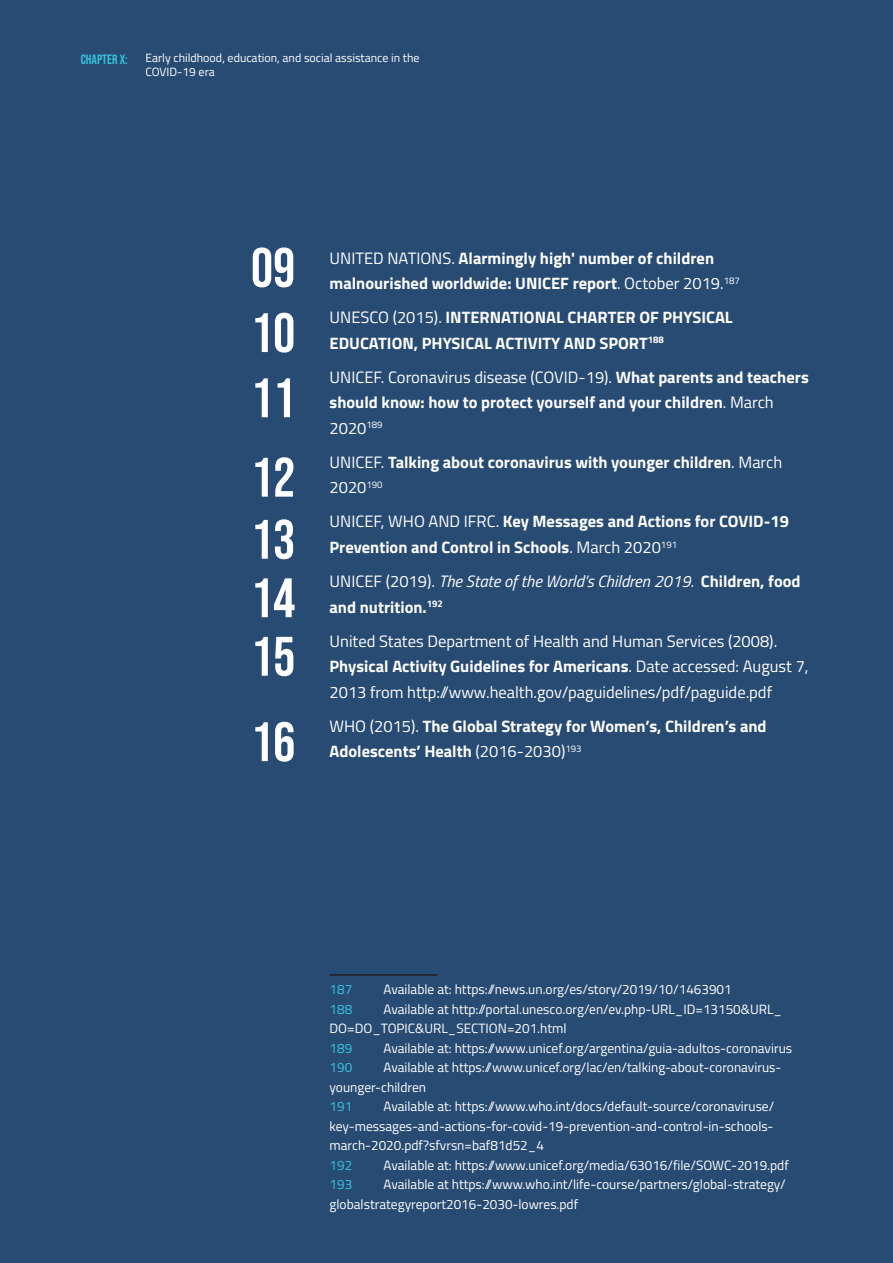
<style>
.page{position:relative;width:893px;height:1263px;background:#284b74}
.page>*{position:absolute;margin:0;border:0;box-sizing:border-box;transform-origin:0 0}
._37_Contents_black_B{font:55.5px "Bebas Neue";color:#fff}
.Lecturas_recomendada{font:700 16.5px/25.5px "Titillium Web";color:#fff}
.Lecturas_recomendada-2{font:16.5px/25.5px "Titillium Web";color:#fff}
.Lecturas_recomendada-3{font:italic 16.5px/25.5px "Titillium Web";color:#fff}
.Footnote_sytle{font:13.5px/19.5px "Titillium Web";color:#fff}
.Footnote_sytle-2{font:13.5px "Titillium Web";color:#37c2dc}
.Header_1{font:13.5px "Bebas Neue";color:#37c2dc}
.Header_2{font:12px/13.5px "Titillium Web";color:#fff}
.s1{font-weight:400}
.s2{font-style:normal}
.s3{font-weight:700;font-style:normal}
.s4{font-weight:700}
</style>
<div class="page">
<hr style="left:330px;top:974px;width:108px;height:2px;background:#231f20">
<p class="Header_1" style="left:81px;top:52px;width:48px">CHAPTER X:</p>
<p class="Header_2" style="left:145px;top:51px;width:276px">Early childhood, education, and social assistance in the<br>COVID-19 era</p>
<p class="_37_Contents_black_B" style="left:251px;top:236px;width:46px">09</p>
<p class="Lecturas_recomendada" style="left:330px;top:245px;width:412px"><span class="s1">UNITED NATIONS.</span> Alarmingly high' number of children malnourished worldwide: UNICEF report<span class="s1">. October 2019.</span><sup>187</sup></p>
<p class="Lecturas_recomendada" style="left:330px;top:304px;width:405px"><span class="s1">UNESCO (2015).</span> INTERNATIONAL CHARTER OF PHYSICAL<br>EDUCATION, PHYSICAL ACTIVITY AND SPORT<sup>188</sup></p>
<p class="Lecturas_recomendada" style="left:330px;top:364px;width:481px"><span class="s1">UNICEF. Coronavirus disease (COVID-19).</span> What parents and teachers should know: how to protect yourself and your children<span class="s1">. March<br>2020</span><sup>189</sup></p>
<p class="Lecturas_recomendada" style="left:330px;top:449px;width:454px"><span class="s1">UNICEF.</span> Talking about coronavirus with younger children<span class="s1">. March<br>2020</span><sup>190</sup></p>
<p class="Lecturas_recomendada" style="left:330px;top:508px;width:461px"><span class="s1">UNICEF, WHO AND IFRC.</span> Key Messages and Actions for COVID-19<br>Prevention and Control in Schools<span class="s1">. March 2020</span><sup>191</sup></p>
<p class="Lecturas_recomendada-3" style="left:330px;top:568px;width:473px"><span class="s2">UNICEF (2019).</span> The State of the World’s Children 2019. <span class="s3">Children, food and nutrition.</span><sup>192</sup></p>
<p class="Lecturas_recomendada-2" style="left:330px;top:627px;width:481px">United States Department of Health and Human Services (2008).<br><span class="s4">Physical Activity Guidelines for Americans</span>. Date accessed: August 7,<br>2013 from http://www.health.gov/paguidelines/pdf/paguide.pdf</p>
<p class="Lecturas_recomendada" style="left:330px;top:712px;width:439px"><span class="s1">WHO (2015).</span> The Global Strategy for Women’s, Children’s and<br>Adolescents’ Health <span class="s1">(2016-2030)</span><sup>193</sup></p>
<p class="_37_Contents_black_B" style="left:251px;top:301px;width:46px">10</p>
<p class="_37_Contents_black_B" style="left:251px;top:367px;width:46px">11</p>
<p class="_37_Contents_black_B" style="left:251px;top:446px;width:46px">12</p>
<p class="_37_Contents_black_B" style="left:251px;top:508px;width:46px">13</p>
<p class="_37_Contents_black_B" style="left:251px;top:567px;width:46px">14</p>
<p class="_37_Contents_black_B" style="left:251px;top:625px;width:46px">15</p>
<p class="_37_Contents_black_B" style="left:251px;top:710px;width:46px">16</p>
<p class="Footnote_sytle-2" style="left:330px;top:980px;width:24px">187</p>
<p class="Footnote_sytle" style="left:384px;top:979px;width:350px">Available at: https://news.un.org/es/story/2019/10/1463901</p>
<p class="Footnote_sytle-2" style="left:330px;top:999px;width:24px">188</p>
<p class="Footnote_sytle" style="left:330px;top:999px;width:454px;text-indent:54px">Available at http://portal.unesco.org/en/ev.php-URL_ID=13150&amp;URL_<br>DO=DO_TOPIC&amp;URL_SECTION=201.html</p>
<p class="Footnote_sytle-2" style="left:330px;top:1038px;width:24px">189</p>
<p class="Footnote_sytle" style="left:384px;top:1038px;width:410px">Available at: https://www.unicef.org/argentina/guia-adultos-coronavirus</p>
<p class="Footnote_sytle-2" style="left:330px;top:1058px;width:24px">190</p>
<p class="Footnote_sytle" style="left:330px;top:1057px;width:453px;text-indent:54px">Available at https://www.unicef.org/lac/en/talking-about-coronavirus&shy;younger-children</p>
<p class="Footnote_sytle-2" style="left:330px;top:1097px;width:24px">191</p>
<p class="Footnote_sytle" style="left:330px;top:1096px;width:446px;text-align:justify;text-indent:54px">Available at: https://www.who.int/docs/default-source/coronaviruse/ key-messages-and-actions-for-covid-19-prevention-and-control-in-schools&shy;march-2020.pdf?sfvrsn=baf81d52_4</p>
<p class="Footnote_sytle-2" style="left:330px;top:1155px;width:24px">192</p>
<p class="Footnote_sytle" style="left:384px;top:1155px;width:407px">Available at: https://www.unicef.org/media/63016/file/SOWC-2019.pdf</p>
<p class="Footnote_sytle-2" style="left:330px;top:1175px;width:24px">193</p>
<p class="Footnote_sytle" style="left:330px;top:1174px;width:458px;text-indent:54px">Available at https://www.who.int/life-course/partners/global-strategy/ globalstrategyreport2016-2030-lowres.pdf</p>
</div>
